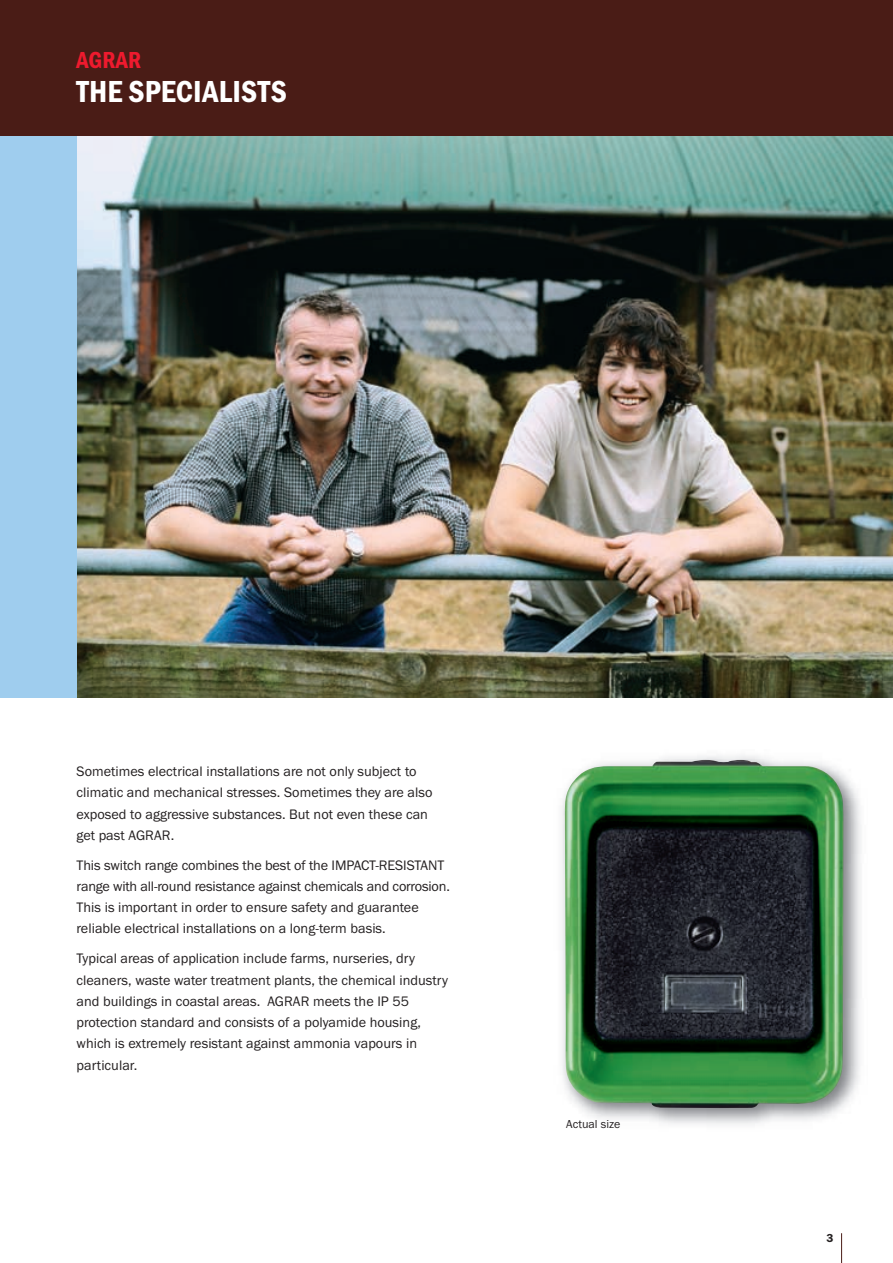
<style>
.page{position:relative;width:893px;height:1263px;background:#fff}
.page>*{position:absolute;margin:0;border:0;box-sizing:border-box;transform-origin:0 0}
.t1{font:31.5px "Franklin Got T Dem Con";letter-spacing:.005em;color:#fff}
.t2{font:24px "Franklin Got T Dem Con";letter-spacing:.005em;color:#ee1a2e}
.t3{font:14.25px/21.3px "Franklin Got T Boo";color:#231f20}
.t4{font:12px "Franklin Got T Boo";color:#231f20}
.t5{font:12px "Franklin Got T Dem";color:#231f20}
</style>
<div class="page">
<hr style="left:841px;top:1233px;width:1px;height:30px;background:#4a1c16">
<div style="left:0;top:0;width:893px;height:136px;background:#4a1c16"></div>
<img style="left:77px;top:136px;width:816px;height:561px">
<div style="left:0;top:136px;width:77px;height:561px;background:#9fcdee"></div>
<img style="left:561px;top:755px;width:300px;height:370px">
<img style="left:565px;top:760px;width:278px;height:348px">
<h2 class="t2" style="left:77px;top:46px;width:66px">AGRAR</h2>
<h1 class="t1" style="left:77px;top:74px;width:212px">THE SPECIALISTS</h1>
<p class="t3" style="left:77px;top:761px;width:357px">Sometimes electrical installations are not only subject to climatic and mechanical stresses. Sometimes they are also exposed to aggressive substances. But not even these can get past AGRAR.</p>
<p class="t3" style="left:77px;top:854px;width:375px">This switch range combines the best of the IMPACT-RESISTANT range with all-round resistance against chemicals and corrosion.<br>This is important in order to ensure safety and guarantee reliable electrical installations on a long-term basis.</p>
<p class="t3" style="left:77px;top:948px;width:373px">Typical areas of application include farms, nurseries, dry cleaners, waste water treatment plants, the chemical industry and buildings in coastal areas. AGRAR meets the IP 55 protection standard and consists of a polyamide housing, which is extremely resistant against ammonia vapours in particular.</p>
<p class="t4" style="left:566px;top:1117px;width:56px">Actual size</p>
<p class="t5" style="left:826px;top:1231px;width:9px">3</p>
</div>
